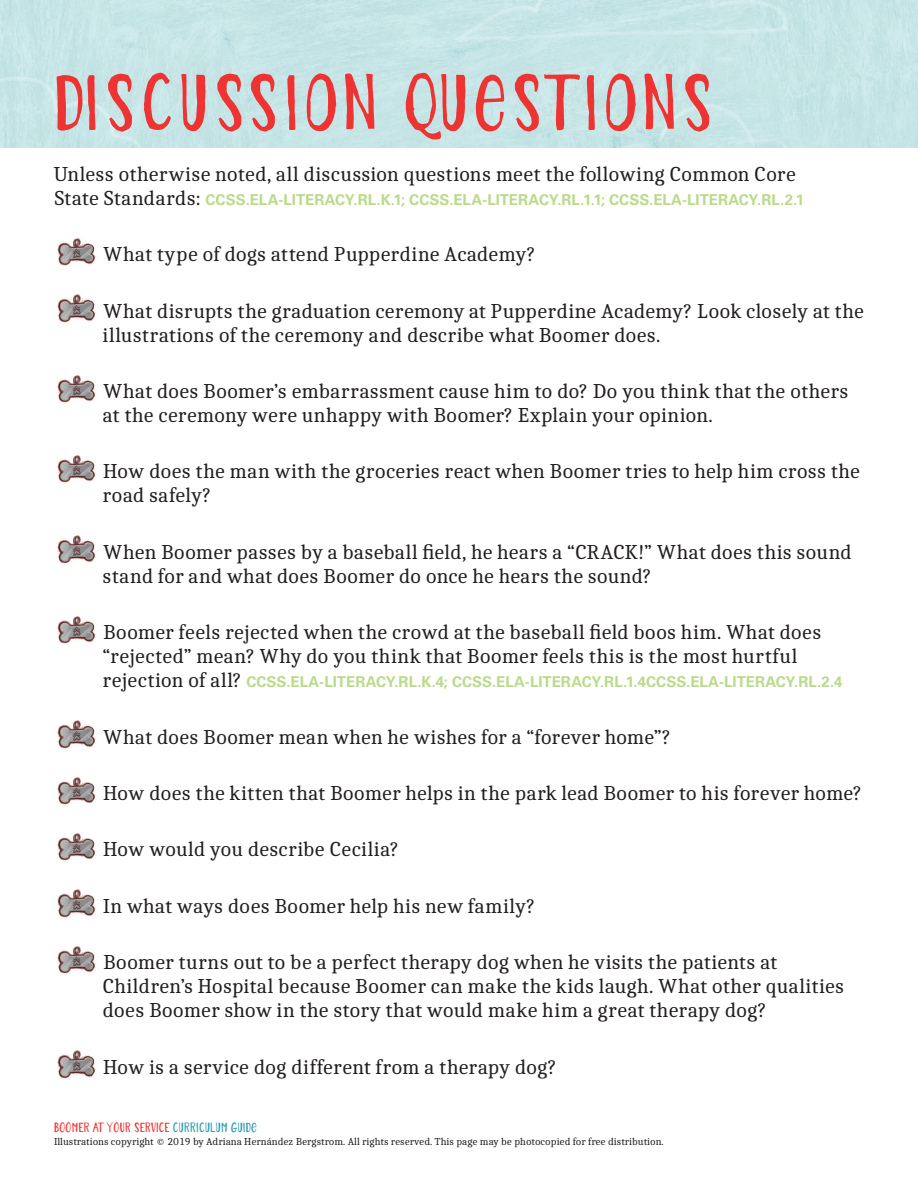
<style>
.page{position:relative;width:918px;height:1188px;background:#fff}
.page>*{position:absolute;margin:0;border:0;box-sizing:border-box;transform-origin:0 0}
.MOREMain_Head{font:79.5px "Portena Help Forest";letter-spacing:.06em;color:#ee3432}
.bulleted_lists{font:21px/24px "Caladea";color:#231f20}
.bulleted_lists-2{font:700 15px "Univers LT Std";color:#bbda8c}
.t1{font:13.5px "Portena Help Forest";letter-spacing:.02em;color:#ee3432}
.t2{font:10.5px "Caladea";color:#231f20}
.s1{font-family:"Caladea";font-weight:400;font-size:21px;color:#231f20}
.s2{color:#2a9bae}
</style>
<div class="page">
<div style="left:0;top:0;width:918px;height:148px;background:#c7e5e6"></div>
<img style="left:57px;top:238px;width:39px;height:28px">
<img style="left:57px;top:294px;width:39px;height:29px">
<img style="left:57px;top:375px;width:39px;height:28px">
<img style="left:57px;top:455px;width:39px;height:28px">
<img style="left:57px;top:535px;width:39px;height:29px">
<img style="left:57px;top:616px;width:39px;height:28px">
<img style="left:57px;top:720px;width:39px;height:29px">
<img style="left:57px;top:777px;width:39px;height:28px">
<img style="left:57px;top:833px;width:39px;height:28px">
<img style="left:57px;top:889px;width:39px;height:29px">
<img style="left:57px;top:946px;width:39px;height:28px">
<img style="left:57px;top:1050px;width:39px;height:29px">
<p class="MOREMain_Head" style="left:54px;top:56px;width:661px">DISCUSSION QUESTIONS</p>
<p class="bulleted_lists" style="left:54px;top:161px;width:743px">Unless otherwise noted, all discussion questions meet the following Common Core</p>
<p class="bulleted_lists-2" style="left:54px;top:191px;width:752px"><span class="s1">State Standards:</span> CCSS.ELA-LITERACY.RL.K.1; CCSS.ELA-LITERACY.RL.1.1; CCSS.ELA-LITERACY.RL.2.1</p>
<p class="bulleted_lists" style="left:103px;top:242px;width:434px">What type of dogs attend Pupperdine Academy?</p>
<p class="bulleted_lists" style="left:103px;top:298px;width:763px">What disrupts the graduation ceremony at Pupperdine Academy? Look closely at the illustrations of the ceremony and describe what Boomer does.</p>
<p class="bulleted_lists" style="left:103px;top:379px;width:748px">What does Boomer’s embarrassment cause him to do? Do you think that the others at the ceremony were unhappy with Boomer? Explain your opinion.</p>
<p class="bulleted_lists" style="left:103px;top:459px;width:759px">How does the man with the groceries react when Boomer tries to help him cross the road safely?</p>
<p class="bulleted_lists" style="left:103px;top:539px;width:751px">When Boomer passes by a baseball field, he hears a “CRACK!” What does this sound stand for and what does Boomer do once he hears the sound?</p>
<p class="bulleted_lists" style="left:103px;top:620px;width:720px">Boomer feels rejected when the crowd at the baseball field boos him. What does “rejected” mean? Why do you think that Boomer feels this is the most hurtful</p>
<p class="bulleted_lists-2" style="left:103px;top:673px;width:742px"><span class="s1">rejection of all?</span> CCSS.ELA-LITERACY.RL.K.4; CCSS.ELA-LITERACY.RL.1.4CCSS.ELA-LITERACY.RL.2.4</p>
<p class="bulleted_lists" style="left:103px;top:724px;width:570px">What does Boomer mean when he wishes for a “forever home”?</p>
<p class="bulleted_lists" style="left:103px;top:781px;width:760px">How does the kitten that Boomer helps in the park lead Boomer to his forever home?</p>
<p class="bulleted_lists" style="left:103px;top:837px;width:297px">How would you describe Cecilia?</p>
<p class="bulleted_lists" style="left:103px;top:893px;width:434px">In what ways does Boomer help his new family?</p>
<p class="bulleted_lists" style="left:103px;top:950px;width:743px">Boomer turns out to be a perfect therapy dog when he visits the patients at<br>Children’s Hospital because Boomer can make the kids laugh. What other qualities does Boomer show in the story that would make him a great therapy dog?</p>
<p class="bulleted_lists" style="left:103px;top:1054px;width:455px">How is a service dog different from a therapy dog?</p>
<p class="t1" style="left:54px;top:1120px;width:204px">BOOMER AT YOUR SERVICE <span class="s2">CURRICULUM GUIDE</span></p>
<p class="t2" style="left:54px;top:1135px;width:611px">Illustrations copyright © 2019 by Adriana Hernández Bergstrom. All rights reserved. This page may be photocopied for free distribution.</p>
</div>
